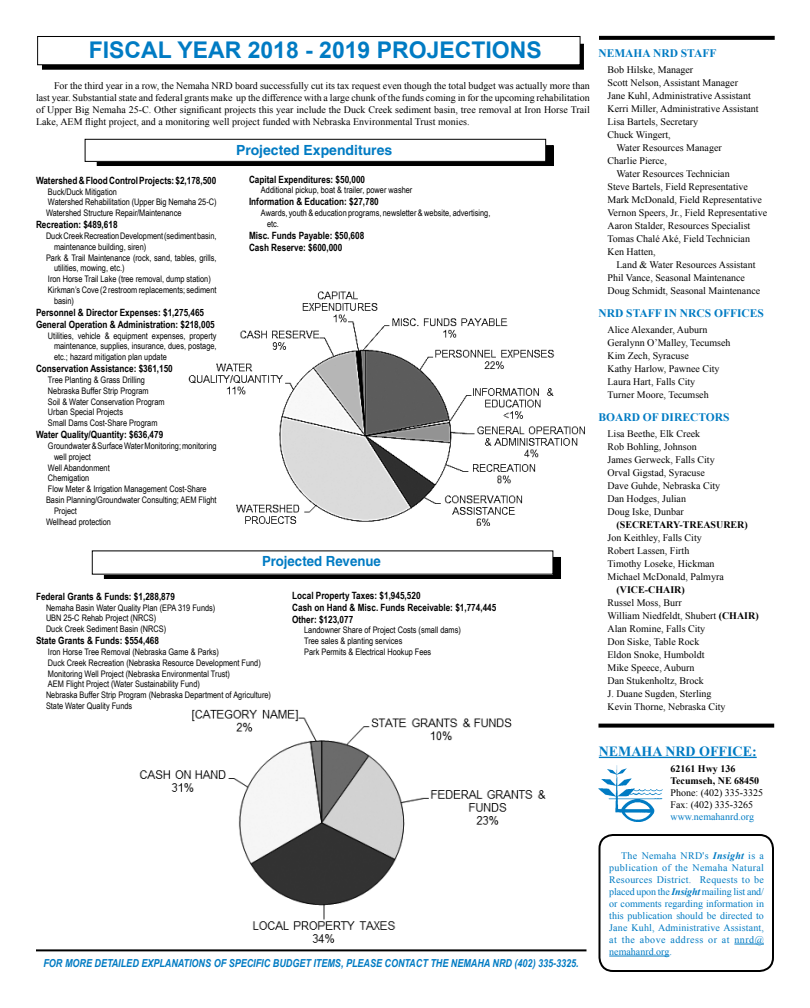
<style>
.page{position:relative;width:810px;height:1008px;background:#fff}
.page>*{position:absolute;margin:0;border:0;box-sizing:border-box;transform-origin:0 0}
.t1{font:700 23px "Arial";color:#007bc3}
.t2{font:700 14px "Helvetica";color:#007bc3}
.t3{font:700 14px "Times New Roman";color:#007bc3}
.t4{font:700 14px "Helvetica";color:#007bc3;scale:.95 1}
.t5{font:700 11.5px "Times New Roman";color:#007bc3}
.t6{font:italic 700 11px "Arial Narrow";color:#007bc3}
.t7{font:10px/13px "Times New Roman";color:#000}
.t8{font:700 10px/12px "Arial Narrow";color:#000}
.t9{font:10px/12px "Times New Roman";letter-spacing:.015em;color:#007bc3;text-align:justify}
.t10{font:700 10px/12px "Times New Roman";color:#000}
.t11{font:9px/10.8px "Arial Narrow";color:#000}
.s1{font-weight:700}
.s2{font-weight:700;font-style:italic}
</style>
<div class="page">
<img style="left:189px;top:291px;width:396px;height:235px">
<img style="left:139px;top:709px;width:407px;height:234px">
<hr style="left:734px;top:944px;width:30px;height:1px;background:#007bc3">
<hr style="left:609px;top:956px;width:60px;height:1px;background:#007bc3">
<div style="left:598px;top:834px;width:176px;height:138px;border:2px solid #000;border-radius:14px"></div>
<img style="left:598px;top:766px;width:65px;height:56px">
<hr style="left:599px;top:757px;width:158px;height:1px;background:#007bc3">
<svg style="left:599px;top:36px;width:176px;height:4px"></svg>
<svg style="left:598px;top:724px;width:176px;height:4px"></svg>
<div style="left:104px;top:557px;width:457px;height:21px;background:linear-gradient(to right,#000,#000)"></div>
<div style="left:104px;top:557px;width:457px;height:22px;border:1px solid #000"></div>
<div style="left:92px;top:551px;width:461px;height:23px;background:#fff"></div>
<div style="left:97px;top:146px;width:456px;height:20px;background:#000"></div>
<div style="left:85px;top:139px;width:461px;height:22px;background:#fff"></div>
<div style="left:85px;top:139px;width:461px;height:23px;border:1px solid #000"></div>
<div style="left:42px;top:44px;width:541px;height:25px;background:#000"></div>
<div style="left:42px;top:44px;width:542px;height:26px;border:1px solid #000"></div>
<div style="left:38px;top:36px;width:542px;height:29px;background:#fff"></div>
<div style="left:37px;top:36px;width:544px;height:29px;border:1px solid #000"></div>
<hr style="left:36px;top:949px;width:550px;height:2px;background:#000">
<h1 class="t1" style="left:89px;top:35px;width:454px">FISCAL YEAR 2018 - 2019 PROJECTIONS</h1>
<p class="t7" style="left:36px;top:79px;width:555px;line-height:12px;text-align:justify;text-indent:18px">For the third year in a row, the Nemaha NRD board successfully cut its tax request even though the total budget was actually more than last year. Substantial state and federal grants make up the difference with a large chunk of the funds coming in for the upcoming rehabilitation of Upper Big Nemaha 25-C. Other significant projects this year include the Duck Creek sediment basin, tree removal at Iron Horse Trail Lake, AEM flight project, and a monitoring well project funded with Nebraska Environmental Trust monies.</p>
<p class="t8" style="left:36px;top:174px;width:182px">Watershed &amp; Flood Control Projects: $2,178,500</p>
<p class="t11" style="left:46px;top:186px;width:172px">Buck/Duck Mitigation<br>Watershed Rehabilitation (Upper Big Nemaha 25-C)<br>Watershed Structure Repair/Maintenance</p>
<p class="t8" style="left:36px;top:218px;width:83px">Recreation: $489,618</p>
<p class="t11" style="left:46px;top:230px;width:172px">Duck Creek Recreation Development (sediment basin,</p>
<p class="t11" style="left:54px;top:241px;width:94px">maintenance building, siren)</p>
<p class="t11" style="left:46px;top:252px;width:172px">Park &amp; Trail Maintenance (rock, sand, tables, grills,</p>
<p class="t11" style="left:54px;top:262px;width:72px">utilities, mowing, etc.)</p>
<p class="t11" style="left:48px;top:273px;width:164px">Iron Horse Trail Lake (tree removal, dump station)</p>
<p class="t11" style="left:48px;top:284px;width:170px">Kirkman’s Cove (2 restroom replacements; sediment</p>
<p class="t11" style="left:54px;top:295px;width:22px">basin)</p>
<p class="t8" style="left:36px;top:306px;width:180px">Personnel &amp; Director Expenses: $1,275,465<br>General Operation &amp; Administration: $218,005</p>
<p class="t11" style="left:54px;top:330px;width:164px;text-align:justify;text-indent:-6px">Utilities, vehicle &amp; equipment expenses, property maintenance, supplies, insurance, dues, postage, etc.; hazard mitigation plan update</p>
<p class="t8" style="left:36px;top:362px;width:138px">Conservation Assistance: $361,150</p>
<p class="t11" style="left:48px;top:374px;width:118px">Tree Planting &amp; Grass Drilling<br>Nebraska Buffer Strip Program<br>Soil &amp; Water Conservation Program<br>Urban Special Projects<br>Small Dams Cost-Share Program</p>
<p class="t8" style="left:36px;top:428px;width:129px">Water Quality/Quantity: $636,479</p>
<p class="t11" style="left:48px;top:440px;width:170px">Groundwater &amp; Surface Water Monitoring; monitoring</p>
<p class="t11" style="left:54px;top:451px;width:38px">well project</p>
<p class="t11" style="left:48px;top:462px;width:63px">Well Abandonment</p>
<p class="t11" style="left:48px;top:472px;width:43px">Chemigation</p>
<p class="t11" style="left:48px;top:483px;width:160px">Flow Meter &amp; Irrigation Management Cost-Share</p>
<p class="t11" style="left:46px;top:494px;width:172px">Basin Planning/Groundwater Consulting; AEM Flight</p>
<p class="t11" style="left:54px;top:505px;width:24px">Project</p>
<p class="t11" style="left:46px;top:516px;width:67px">Wellhead protection</p>
<h2 class="t2" style="left:236px;top:141px;width:158px">Projected Expenditures</h2>
<p class="t8" style="left:249px;top:173px;width:118px">Capital Expenditures: $50,000</p>
<p class="t11" style="left:261px;top:184px;width:153px">Additional pickup, boat &amp; trailer, power washer</p>
<p class="t8" style="left:249px;top:195px;width:131px">Information &amp; Education: $27,780</p>
<p class="t11" style="left:267px;top:207px;width:225px;text-indent:-6px">Awards, youth &amp; education programs, newsletter &amp; website, advertising, etc.</p>
<p class="t8" style="left:249px;top:229px;width:117px">Misc. Funds Payable: $50,608<br>Cash Reserve: $600,000</p>
<h2 class="t4" style="left:262px;top:553px;width:127px">Projected Revenue</h2>
<p class="t8" style="left:36px;top:590px;width:141px">Federal Grants &amp; Funds: $1,288,879</p>
<p class="t11" style="left:46px;top:602px;width:171px">Nemaha Basin Water Quality Plan (EPA 319 Funds)<br>UBN 25-C Rehab Project (NRCS)<br>Duck Creek Sediment Basin (NRCS)</p>
<p class="t8" style="left:36px;top:634px;width:125px">State Grants &amp; Funds: $554,468</p>
<p class="t11" style="left:46px;top:646px;width:227px">Iron Horse Tree Removal (Nebraska Game &amp; Parks)<br>Duck Creek Recreation (Nebraska Resource Development Fund)<br>Monitoring Well Project (Nebraska Environmental Trust)<br>AEM Flight Project (Water Sustainability Fund)<br>Nebraska Buffer Strip Program (Nebraska Department of Agriculture)<br>State Water Quality Funds</p>
<p class="t8" style="left:292px;top:589px;width:206px">Local Property Taxes: $1,945,520<br>Cash on Hand &amp; Misc. Funds Receivable: $1,774,445<br>Other: $123,077</p>
<p class="t11" style="left:304px;top:624px;width:158px">Landowner Share of Project Costs (small dams)<br>Tree sales &amp; planting services<br>Park Permits &amp; Electrical Hookup Fees</p>
<p class="t5" style="left:598px;top:45px;width:119px">NEMAHA NRD STAFF</p>
<p class="t7" style="left:608px;top:63px;width:87px">Bob Hilske, Manager</p>
<p class="t7" style="left:608px;top:76px;width:132px">Scott Nelson, Assistant Manager</p>
<p class="t7" style="left:608px;top:89px;width:145px">Jane Kuhl, Administrative Assistant</p>
<p class="t7" style="left:608px;top:102px;width:153px">Kerri Miller, Administrative Assistant</p>
<p class="t7" style="left:608px;top:115px;width:92px">Lisa Bartels, Secretary</p>
<p class="t7" style="left:608px;top:128px;width:65px">Chuck Wingert,</p>
<p class="t7" style="left:616px;top:141px;width:107px">Water Resources Manager</p>
<p class="t7" style="left:608px;top:154px;width:61px">Charlie Pierce,</p>
<p class="t7" style="left:616px;top:167px;width:115px">Water Resources Technician</p>
<p class="t7" style="left:608px;top:180px;width:142px">Steve Bartels, Field Representative</p>
<p class="t7" style="left:608px;top:193px;width:156px">Mark McDonald, Field Representative</p>
<p class="t7" style="left:608px;top:206px;width:161px">Vernon Speers, Jr., Field Representative</p>
<p class="t7" style="left:608px;top:219px;width:144px">Aaron Stalder, Resources Specialist</p>
<p class="t7" style="left:608px;top:232px;width:144px">Tomas Chalé Aké, Field Technician</p>
<p class="t7" style="left:608px;top:245px;width:50px">Ken Hatten,</p>
<p class="t7" style="left:616px;top:258px;width:140px">Land &amp; Water Resources Assistant</p>
<p class="t7" style="left:608px;top:271px;width:139px">Phil Vance, Seasonal Maintenance</p>
<p class="t7" style="left:608px;top:284px;width:154px">Doug Schmidt, Seasonal Maintenance</p>
<p class="t5" style="left:598px;top:305px;width:167px">NRD STAFF IN NRCS OFFICES</p>
<p class="t7" style="left:608px;top:323px;width:125px">Alice Alexander, Auburn<br>Geralynn O’Malley, Tecumseh<br>Kim Zech, Syracuse<br>Kathy Harlow, Pawnee City<br>Laura Hart, Falls City<br>Turner Moore, Tecumseh</p>
<p class="t5" style="left:598px;top:409px;width:132px">BOARD OF DIRECTORS</p>
<p class="t7" style="left:608px;top:427px;width:114px">Lisa Beethe, Elk Creek<br>Rob Bohling, Johnson<br>James Gerweck, Falls City<br>Orval Gigstad, Syracuse<br>Dave Guhde, Nebraska City<br>Dan Hodges, Julian<br>Doug Iske, Dunbar</p>
<p class="t10" style="left:616px;top:518px;width:133px">(SECRETARY-TREASURER)</p>
<p class="t7" style="left:608px;top:531px;width:118px">Jon Keithley, Falls City<br>Robert Lassen, Firth<br>Timothy Loseke, Hickman<br>Michael McDonald, Palmyra</p>
<p class="t10" style="left:616px;top:583px;width:70px">(VICE-CHAIR)</p>
<p class="t7" style="left:608px;top:596px;width:153px">Russel Moss, Burr<br>William Niedfeldt, Shubert <span class="s1">(CHAIR)<br></span>Alan Romine, Falls City<br>Don Siske, Table Rock<br>Eldon Snoke, Humboldt<br>Mike Speece, Auburn<br>Dan Stukenholtz, Brock<br>J. Duane Sugden, Sterling<br>Kevin Thorne, Nebraska City</p>
<p class="t6" style="left:43px;top:954px;width:457px">FOR MORE DETAILED EXPLANATIONS OF SPECIFIC BUDGET ITEMS, PLEASE CONTACT THE NEMAHA NRD</p>
<p class="t6" style="left:515px;top:954px;width:66px">(402) 335-3325.</p>
<h2 class="t3" style="left:599px;top:742px;width:159px">NEMAHA NRD OFFICE:</h2>
<p class="t10" style="left:670px;top:763px;width:90px">62161 Hwy 136<br>Tecumseh, NE 68450</p>
<p class="t7" style="left:670px;top:787px;width:94px;line-height:12px">Phone: (402) 335-3325<br>Fax: (402) 335-3265</p>
<p class="t9" style="left:670px;top:811px;width:85px">www.nemahanrd.org</p>
<p class="t9" style="left:609px;top:849px;width:156px;text-indent:12px">The Nemaha NRD's <span class="s2">Insight</span> is a publication of the Nemaha Natural Resources District. Requests to be placed upon the <span class="s2">Insight</span> mailing list and/ or comments regarding information in this publication should be directed to Jane Kuhl, Administrative Assistant, at the above address or at nnrd@ nemahanrd.org.</p>
</div>
